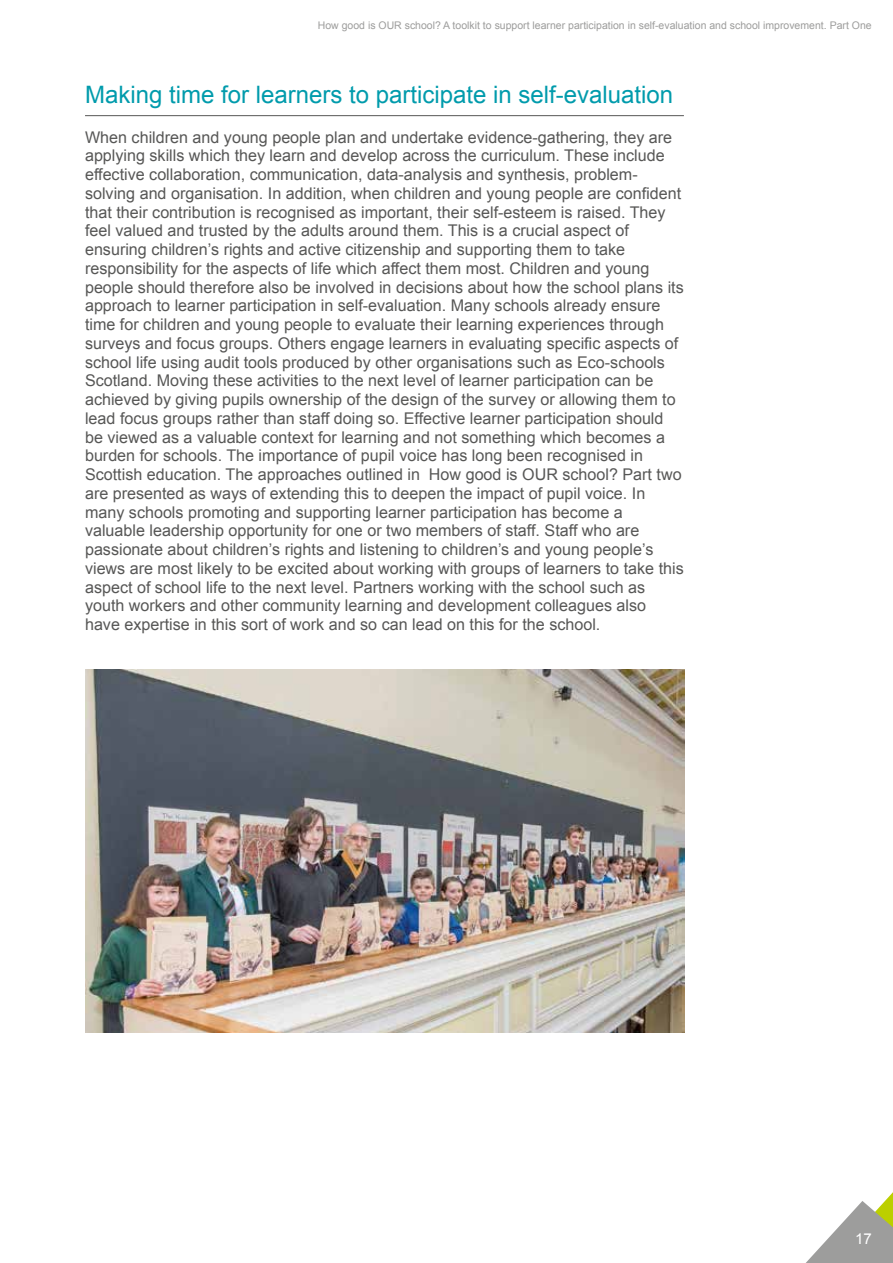
<style>
.page{position:relative;width:893px;height:1263px;background:#fff}
.page>*{position:absolute;margin:0;border:0;box-sizing:border-box;transform-origin:0 0}
.t1{font:24px "Arial";color:#009bac}
.t2{font:16.2px/18.8px "Arial";color:#575756}
.t3{font:15px "Arial";color:#fff}
.t4{font:10.5px "Arial";color:#9d9d9c}
</style>
<div class="page">
<svg style="left:806px;top:1192px;width:87px;height:71px"></svg>
<hr style="left:85px;top:115px;width:599px;height:1px;background:#575756">
<img style="left:86px;top:670px;width:599px;height:363px">
<p class="t4" style="left:318px;top:18px;width:555px">How good is OUR school? A toolkit to support learner participation in self-evaluation and school improvement. Part One</p>
<h1 class="t1" style="left:85px;top:78px;width:590px">Making time for learners to participate in self-evaluation</h1>
<p class="t2" style="left:85px;top:128px;width:600px">When children and young people plan and undertake evidence-gathering, they are applying skills which they learn and develop across the curriculum. These include effective collaboration, communication, data-analysis and synthesis, problem&shy;solving and organisation. In addition, when children and young people are confident that their contribution is recognised as important, their self-esteem is raised. They feel valued and trusted by the adults around them. This is a crucial aspect of ensuring children’s rights and active citizenship and supporting them to take responsibility for the aspects of life which affect them most. Children and young people should therefore also be involved in decisions about how the school plans its approach to learner participation in self-evaluation. Many schools already ensure time for children and young people to evaluate their learning experiences through surveys and focus groups. Others engage learners in evaluating specific aspects of school life using audit tools produced by other organisations such as Eco-schools Scotland. Moving these activities to the next level of learner participation can be achieved by giving pupils ownership of the design of the survey or allowing them to lead focus groups rather than staff doing so. Effective learner participation should be viewed as a valuable context for learning and not something which becomes a burden for schools. The importance of pupil voice has long been recognised in Scottish education. The approaches outlined in How good is OUR school? Part two are presented as ways of extending this to deepen the impact of pupil voice. In many schools promoting and supporting learner participation has become a valuable leadership opportunity for one or two members of staff. Staff who are passionate about children’s rights and listening to children’s and young people’s views are most likely to be excited about working with groups of learners to take this aspect of school life to the next level. Partners working with the school such as youth workers and other community learning and development colleagues also have expertise in this sort of work and so can lead on this for the school.</p>
<p class="t3" style="left:855px;top:1229px;width:18px">17</p>
</div>
